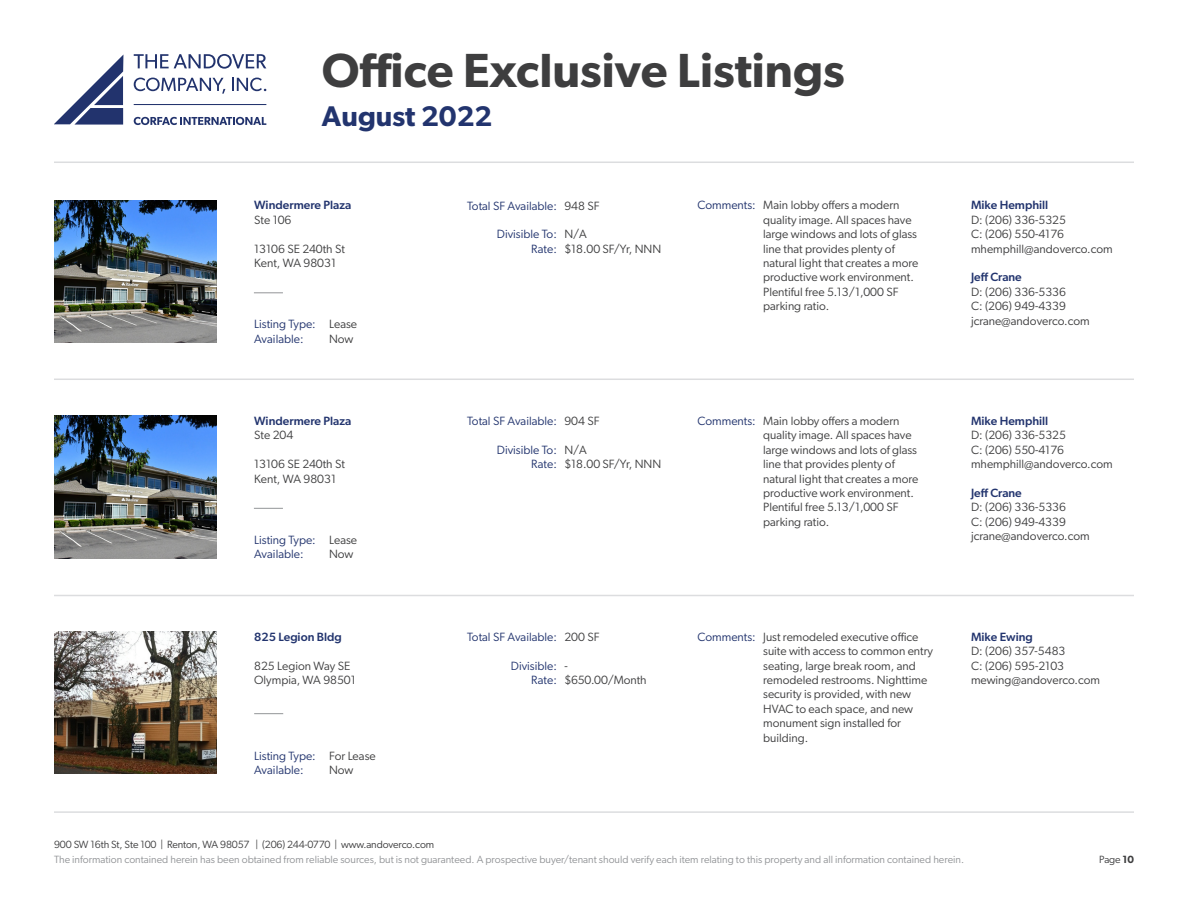
<style>
.page{position:relative;width:1188px;height:918px;background:#fff}
.page>*{position:absolute;margin:0;border:0;box-sizing:border-box;transform-origin:0 0}
.t1{font:600 48px "Gibson";color:#3e3e3f}
.t2{font:600 28.5px "Gibson";color:#22346e}
.t3{font:12px/14.4px "Gibson";color:#3e3e3f}
.t4{font:12px "Gibson";color:#22346e}
.t5{font:500 12px "Gibson";color:#22346e}
.t6{font:10.5px "Gibson";color:#939598}
.t7{font:10.5px "Gibson";letter-spacing:-.01em;color:#3e3e3f}
.s1{font-weight:600}
</style>
<div class="page">
<svg style="left:54px;top:55px;width:69px;height:70px"></svg>
<svg style="left:134px;top:54px;width:132px;height:15px"></svg>
<hr style="left:134px;top:104px;width:132px;height:1px;background:#22336d">
<svg style="left:134px;top:117px;width:132px;height:8px"></svg>
<svg style="left:134px;top:78px;width:91px;height:16px"></svg>
<svg style="left:232px;top:78px;width:34px;height:13px"></svg>
<hr style="left:54px;top:162px;width:1080px;height:1px;background:#dcdddf">
<img style="left:54px;top:631px;width:162px;height:143px">
<svg style="left:254px;top:713px;width:29px;height:1px"></svg>
<hr style="left:54px;top:379px;width:1080px;height:1px;background:#dcdddf">
<hr style="left:54px;top:811px;width:1080px;height:2px;background:#dcdddf">
<hr style="left:54px;top:595px;width:1080px;height:1px;background:#dcdddf">
<img style="left:54px;top:416px;width:162px;height:142px">
<svg style="left:254px;top:508px;width:29px;height:1px"></svg>
<img style="left:54px;top:200px;width:162px;height:143px">
<svg style="left:254px;top:292px;width:29px;height:1px"></svg>
<h1 class="t1" style="left:322px;top:42px;width:525px">Office Exclusive Listings</h1>
<h2 class="t2" style="left:322px;top:100px;width:172px">August 2022</h2>
<p class="t5" style="left:254px;top:198px;width:99px">Windermere Plaza</p>
<p class="t3" style="left:254px;top:212px;width:39px">Ste 106</p>
<p class="t3" style="left:254px;top:241px;width:92px">13106 SE 240th St</p>
<p class="t3" style="left:254px;top:256px;width:83px">Kent, WA 98031</p>
<p class="t4" style="left:254px;top:317px;width:63px">Listing Type:</p>
<p class="t4" style="left:254px;top:331px;width:51px">Available:</p>
<p class="t3" style="left:329px;top:317px;width:30px">Lease</p>
<p class="t3" style="left:329px;top:331px;width:26px">Now</p>
<p class="t5" style="left:254px;top:414px;width:99px">Windermere Plaza</p>
<p class="t3" style="left:254px;top:428px;width:41px">Ste 204</p>
<p class="t3" style="left:254px;top:457px;width:92px">13106 SE 240th St</p>
<p class="t3" style="left:254px;top:471px;width:83px">Kent, WA 98031</p>
<p class="t4" style="left:254px;top:532px;width:63px">Listing Type:</p>
<p class="t4" style="left:254px;top:547px;width:51px">Available:</p>
<p class="t3" style="left:329px;top:532px;width:30px">Lease</p>
<p class="t3" style="left:329px;top:547px;width:26px">Now</p>
<p class="t5" style="left:254px;top:629px;width:89px">825 Legion Bldg</p>
<p class="t3" style="left:254px;top:658px;width:103px">825 Legion Way SE<br>Olympia, WA 98501</p>
<p class="t4" style="left:254px;top:748px;width:63px">Listing Type:</p>
<p class="t4" style="left:254px;top:763px;width:51px">Available:</p>
<p class="t3" style="left:329px;top:748px;width:48px">For Lease</p>
<p class="t3" style="left:329px;top:763px;width:26px">Now</p>
<p class="t7" style="left:54px;top:838px;width:382px">900 SW 16th St, Ste 100 | Renton, WA 98057 | (206) 244-0770 | www.andoverco.com</p>
<p class="t4" style="left:467px;top:198px;width:91px">Total SF Available:</p>
<p class="t4" style="left:497px;top:227px;width:62px">Divisible To:</p>
<p class="t4" style="left:531px;top:242px;width:27px">Rate:</p>
<p class="t3" style="left:564px;top:198px;width:37px">948 SF</p>
<p class="t3" style="left:564px;top:227px;width:24px">N/A</p>
<p class="t3" style="left:564px;top:241px;width:98px">$18.00 SF/Yr, NNN</p>
<p class="t4" style="left:467px;top:414px;width:91px">Total SF Available:</p>
<p class="t4" style="left:497px;top:443px;width:62px">Divisible To:</p>
<p class="t4" style="left:531px;top:457px;width:27px">Rate:</p>
<p class="t3" style="left:564px;top:414px;width:37px">904 SF</p>
<p class="t3" style="left:564px;top:442px;width:24px">N/A</p>
<p class="t3" style="left:564px;top:457px;width:98px">$18.00 SF/Yr, NNN</p>
<p class="t4" style="left:467px;top:630px;width:91px">Total SF Available:</p>
<p class="t4" style="left:511px;top:659px;width:48px">Divisible:</p>
<p class="t4" style="left:531px;top:673px;width:27px">Rate:</p>
<p class="t3" style="left:564px;top:630px;width:37px">200 SF</p>
<p class="t3" style="left:564px;top:658px;width:5px">-</p>
<p class="t3" style="left:564px;top:673px;width:84px">$650.00/Month</p>
<p class="t4" style="left:698px;top:198px;width:60px">Comments:</p>
<p class="t3" style="left:763px;top:198px;width:157px">Main lobby offers a modern quality image. All spaces have large windows and lots of glass line that provides plenty of natural light that creates a more productive work environment.<br>Plentiful free 5.13/1,000 SF parking ratio.</p>
<p class="t5" style="left:971px;top:198px;width:79px">Mike Hemphill</p>
<p class="t3" style="left:971px;top:212px;width:96px">D: (206) 336-5325</p>
<p class="t3" style="left:971px;top:227px;width:94px">C: (206) 550-4176</p>
<p class="t3" style="left:971px;top:241px;width:143px">mhemphill@andoverco.com</p>
<p class="t5" style="left:971px;top:270px;width:52px">Jeff Crane</p>
<p class="t3" style="left:971px;top:284px;width:96px">D: (206) 336-5336</p>
<p class="t3" style="left:971px;top:299px;width:96px">C: (206) 949-4339</p>
<p class="t3" style="left:971px;top:313px;width:120px">jcrane@andoverco.com</p>
<p class="t4" style="left:698px;top:414px;width:60px">Comments:</p>
<p class="t3" style="left:763px;top:413px;width:157px">Main lobby offers a modern quality image. All spaces have large windows and lots of glass line that provides plenty of natural light that creates a more productive work environment.<br>Plentiful free 5.13/1,000 SF parking ratio.</p>
<p class="t5" style="left:971px;top:414px;width:79px">Mike Hemphill</p>
<p class="t3" style="left:971px;top:428px;width:96px">D: (206) 336-5325</p>
<p class="t3" style="left:971px;top:442px;width:94px">C: (206) 550-4176</p>
<p class="t3" style="left:971px;top:457px;width:143px">mhemphill@andoverco.com</p>
<p class="t5" style="left:971px;top:486px;width:52px">Jeff Crane</p>
<p class="t3" style="left:971px;top:500px;width:96px">D: (206) 336-5336</p>
<p class="t3" style="left:971px;top:514px;width:96px">C: (206) 949-4339</p>
<p class="t3" style="left:971px;top:529px;width:120px">jcrane@andoverco.com</p>
<p class="t4" style="left:698px;top:629px;width:60px">Comments:</p>
<p class="t3" style="left:763px;top:629px;width:171px">Just remodeled executive office suite with access to common entry seating, large break room, and remodeled restrooms. Nighttime security is provided, with new<br>HVAC to each space, and new monument sign installed for building.</p>
<p class="t5" style="left:971px;top:629px;width:63px">Mike Ewing</p>
<p class="t3" style="left:971px;top:644px;width:96px">D: (206) 357-5483</p>
<p class="t3" style="left:971px;top:658px;width:95px">C: (206) 595-2103</p>
<p class="t3" style="left:971px;top:672px;width:131px">mewing@andoverco.com</p>
<p class="t6" style="left:54px;top:853px;width:912px">The information contained herein has been obtained from reliable sources, but is not guaranteed. A prospective buyer/tenant should verify each item relating to this property and all information contained herein.</p>
<p class="t7" style="left:1099px;top:853px;width:36px">Page <span class="s1">10</span></p>
</div>
